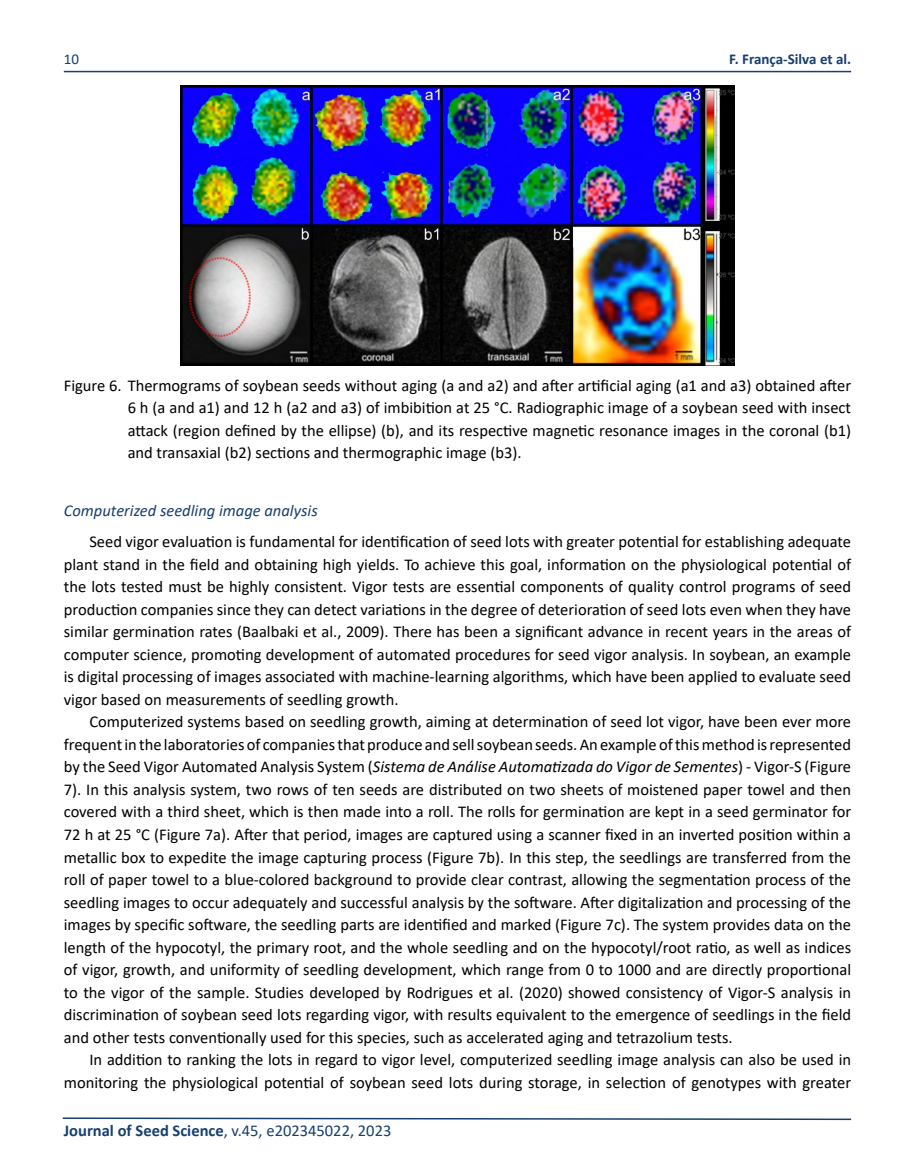
<style>
.page{position:relative;width:915px;height:1170px;background:#fff}
.page>*{position:absolute;margin:0;border:0;box-sizing:border-box;transform-origin:0 0}
.t1{font:16.5px/22.5px "Calibri";color:#000;text-align:justify}
.t2{font:16.5px "Calibri";color:#173f70}
.t3{font:italic 16.5px "Calibri";color:#173f70}
.t4{font:700 15px "Calibri";color:#173f70}
.t5{font:15px "Calibri";color:#173f70}
.s1{font-style:italic}
.s2{font-weight:700}
</style>
<div class="page">
<svg style="left:62px;top:1117px;width:790px;height:3px"></svg>
<hr style="left:64px;top:71px;width:786px;height:1px;background:#173f70">
<img style="left:180px;top:85px;width:553px;height:280px">
<p class="t5" style="left:64px;top:48px;width:17px">10</p>
<p class="t4" style="left:728px;top:48px;width:123px">F. França-Silva et al.</p>
<p class="t1" style="left:128px;top:373px;width:724px;text-indent:-64px">Figure 6. Thermograms of soybean seeds without aging (a and a2) and after artificial aging (a1 and a3) obtained after 6 h (a and a1) and 12 h (a2 and a3) of imbibition at 25 °C. Radiographic image of a soybean seed with insect attack (region defined by the ellipse) (b), and its respective magnetic resonance images in the coronal (b1) and transaxial (b2) sections and thermographic image (b3).</p>
<p class="t3" style="left:64px;top:499px;width:255px">Computerized seedling image analysis</p>
<p class="t1" style="left:64px;top:530px;width:788px;text-indent:26px">Seed vigor evaluation is fundamental for identification of seed lots with greater potential for establishing adequate plant stand in the field and obtaining high yields. To achieve this goal, information on the physiological potential of the lots tested must be highly consistent. Vigor tests are essential components of quality control programs of seed production companies since they can detect variations in the degree of deterioration of seed lots even when they have similar germination rates (Baalbaki et al., 2009). There has been a significant advance in recent years in the areas of computer science, promoting development of automated procedures for seed vigor analysis. In soybean, an example is digital processing of images associated with machine-learning algorithms, which have been applied to evaluate seed vigor based on measurements of seedling growth.</p>
<p class="t1" style="left:64px;top:710px;width:788px;text-indent:26px">Computerized systems based on seedling growth, aiming at determination of seed lot vigor, have been ever more frequent in the laboratories of companies that produce and sell soybean seeds. An example of this method is represented by the Seed Vigor Automated Analysis System (<span class="s1">Sistema de Análise Automatizada do Vigor de Sementes</span>) - Vigor-S (Figure 7). In this analysis system, two rows of ten seeds are distributed on two sheets of moistened paper towel and then covered with a third sheet, which is then made into a roll. The rolls for germination are kept in a seed germinator for 72 h at 25 °C (Figure 7a). After that period, images are captured using a scanner fixed in an inverted position within a metallic box to expedite the image capturing process (Figure 7b). In this step, the seedlings are transferred from the roll of paper towel to a blue-colored background to provide clear contrast, allowing the segmentation process of the seedling images to occur adequately and successful analysis by the software. After digitalization and processing of the images by specific software, the seedling parts are identified and marked (Figure 7c). The system provides data on the length of the hypocotyl, the primary root, and the whole seedling and on the hypocotyl/root ratio, as well as indices of vigor, growth, and uniformity of seedling development, which range from 0 to 1000 and are directly proportional to the vigor of the sample. Studies developed by Rodrigues et al. (2020) showed consistency of Vigor-S analysis in discrimination of soybean seed lots regarding vigor, with results equivalent to the emergence of seedlings in the field and other tests conventionally used for this species, such as accelerated aging and tetrazolium tests.</p>
<p class="t1" style="left:64px;top:1047px;width:788px;text-align:right">In addition to ranking the lots in regard to vigor level, computerized seedling image analysis can also be used in monitoring the physiological potential of soybean seed lots during storage, in selection of genotypes with greater</p>
<p class="t2" style="left:64px;top:1118px;width:329px"><span class="s2">Journal of Seed Science</span>, v.45, e202345022, 2023</p>
</div>
